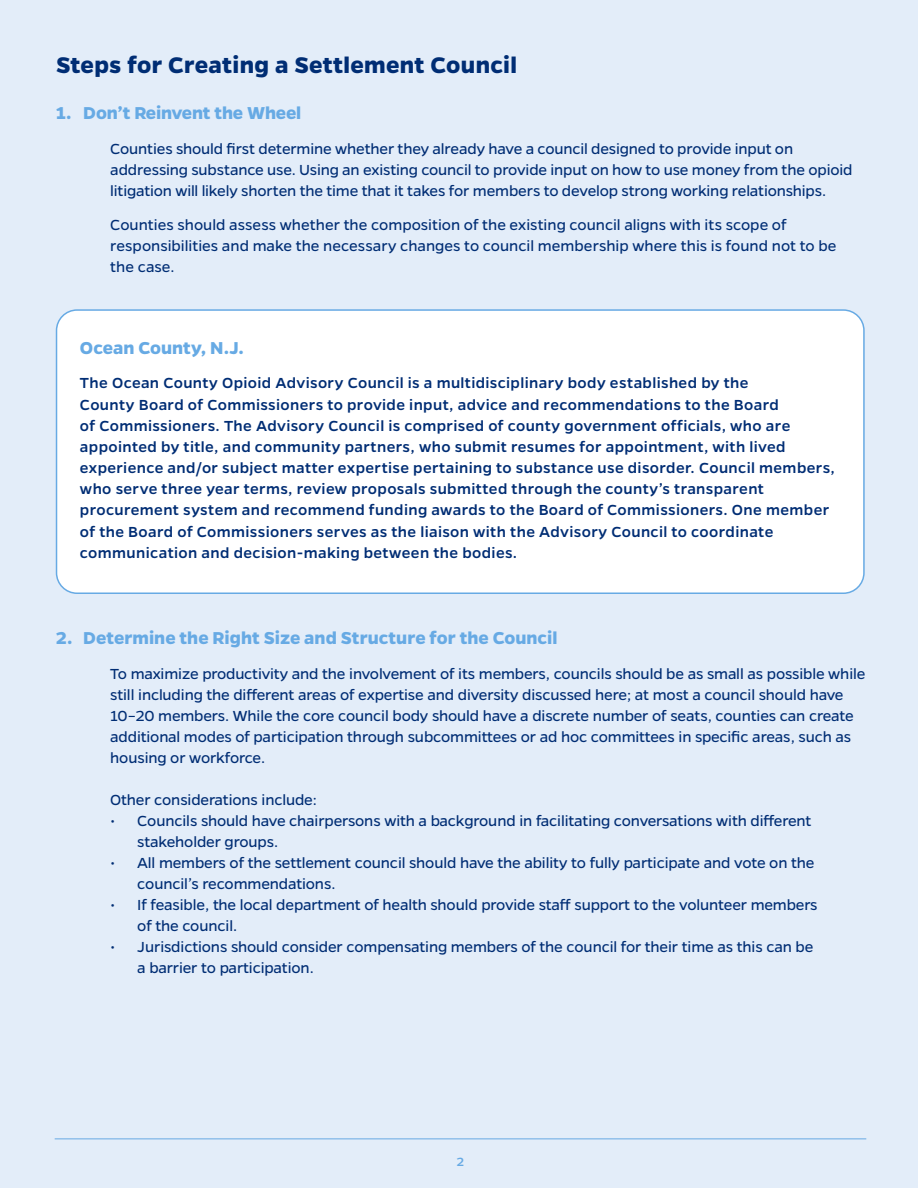
<style>
.page{position:relative;width:918px;height:1188px;background:#e3edf9}
.page>*{position:absolute;margin:0;border:0;box-sizing:border-box;transform-origin:0 0}
.t1{font:700 25.5px "Gentona";letter-spacing:.01em;color:#002d74}
.t2{font:700 19.5px "Gentona";color:#67aae4}
.t3{font:16.5px/21px "Gentona";letter-spacing:-.01em;color:#002d74}
.t4{font:500 16.5px/21.1px "Gentona";letter-spacing:.025em;color:#002d74}
.t5{font:500 13.5px "Gentona";color:#67aae4}
</style>
<div class="page">
<hr style="left:55px;top:1138px;width:811px;height:1px;background:#67aae4">
<div style="left:57px;top:310px;width:807px;height:283px;background:#fff;border-radius:21px"></div>
<div style="left:56px;top:309px;width:809px;height:285px;border:2px solid #67aae4;border-radius:21px"></div>
<h1 class="t1" style="left:56px;top:50px;width:462px">Steps for Creating a Settlement Council</h1>
<p class="t2" style="left:56px;top:102px;width:246px">1. Don’t Reinvent the Wheel</p>
<p class="t3" style="left:110px;top:138px;width:744px">Counties should first determine whether they already have a council designed to provide input on addressing substance use. Using an existing council to provide input on how to use money from the opioid litigation will likely shorten the time that it takes for members to develop strong working relationships.</p>
<p class="t3" style="left:110px;top:215px;width:728px">Counties should assess whether the composition of the existing council aligns with its scope of responsibilities and make the necessary changes to council membership where this is found not to be the case.</p>
<p class="t2" style="left:80px;top:336px;width:166px">Ocean County, N.J.</p>
<p class="t4" style="left:80px;top:373px;width:757px">The Ocean County Opioid Advisory Council is a multidisciplinary body established by the<br>County Board of Commissioners to provide input, advice and recommendations to the Board<br>of Commissioners. The Advisory Council is comprised of county government officials, who are appointed by title, and community partners, who submit resumes for appointment, with lived experience and/or subject matter expertise pertaining to substance use disorder. Council members, who serve three year terms, review proposals submitted through the county’s transparent procurement system and recommend funding awards to the Board of Commissioners. One member of the Board of Commissioners serves as the liaison with the Advisory Council to coordinate communication and decision-making between the bodies.</p>
<p class="t2" style="left:56px;top:627px;width:503px">2. Determine the Right Size and Structure for the Council</p>
<p class="t3" style="left:110px;top:663px;width:757px">To maximize productivity and the involvement of its members, councils should be as small as possible while still including the different areas of expertise and diversity discussed here; at most a council should have 10–20 members. While the core council body should have a discrete number of seats, counties can create additional modes of participation through subcommittees or ad hoc committees in specific areas, such as housing or workforce.</p>
<p class="t3" style="left:110px;top:789px;width:208px">Other considerations include:</p>
<p class="t3" style="left:137px;top:810px;width:676px;text-indent:-27px">• Councils should have chairpersons with a background in facilitating conversations with different stakeholder groups.</p>
<p class="t3" style="left:137px;top:852px;width:679px;text-indent:-27px">• All members of the settlement council should have the ability to fully participate and vote on the council’s recommendations.</p>
<p class="t3" style="left:137px;top:894px;width:682px;text-indent:-27px">• If feasible, the local department of health should provide staff support to the volunteer members of the council.</p>
<p class="t3" style="left:137px;top:936px;width:678px;text-indent:-27px">• Jurisdictions should consider compensating members of the council for their time as this can be a barrier to participation.</p>
<p class="t5" style="left:457px;top:1154px;width:9px">2</p>
</div>
